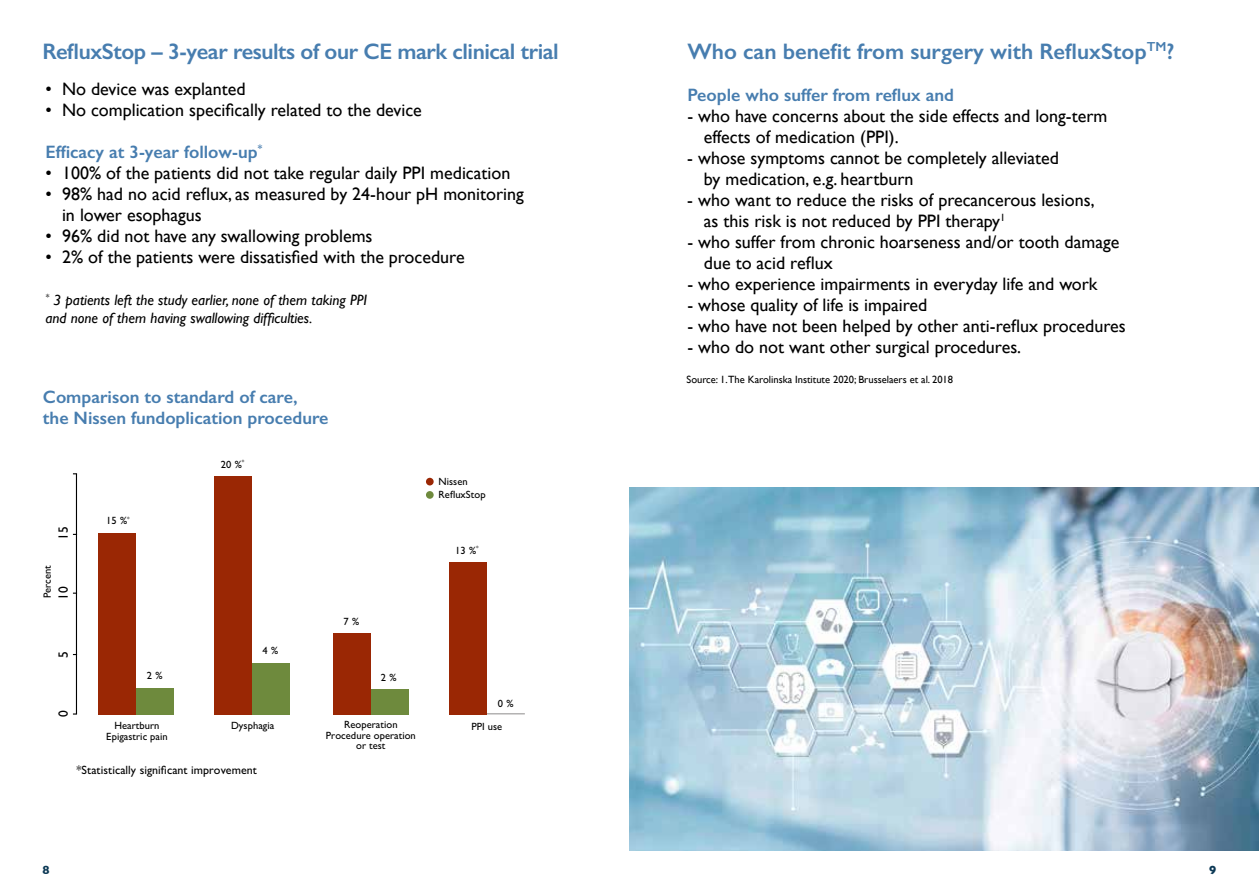
<style>
.page{position:relative;width:1259px;height:893px;background:#fff}
.page>*{position:absolute;margin:0;border:0;box-sizing:border-box;transform-origin:0 0}
.t1{font:600 22.5px "Gill Sans";letter-spacing:-.02em;color:#477daf}
.t2{font:600 22.5px "Gill Sans";color:#477daf}
.t3{font:18px/21px "Gill Sans";color:#000}
.t4{font:600 18px/21px "Gill Sans";color:#477daf}
.t5{font:italic 15px/18px "Gill Sans";color:#000}
.t6{font:500 13.5px "Gill Sans";color:#000}
.t7{font:500 12px "Gill Sans";letter-spacing:.005em;color:#000}
.t8{font:700 12px "Gill Sans";color:#0c3955}
.t9{font:500 10.5px/10.5px "Gill Sans";letter-spacing:.005em;color:#000;text-align:center}
.t10{font:10.5px "Gill Sans";color:#000}
</style>
<div class="page">
<img style="left:629px;top:488px;width:630px;height:362px">
<div style="left:98px;top:533px;width:38px;height:181px;background:#9a2704"></div>
<div style="left:333px;top:633px;width:38px;height:81px;background:#9a2704"></div>
<div style="left:136px;top:688px;width:38px;height:26px;background:#6e8a3d"></div>
<div style="left:252px;top:663px;width:37px;height:51px;background:#6e8a3d"></div>
<div style="left:371px;top:689px;width:38px;height:25px;background:#6e8a3d"></div>
<div style="left:449px;top:562px;width:38px;height:152px;background:#9a2704"></div>
<div style="left:214px;top:476px;width:38px;height:238px;background:#9a2704"></div>
<hr style="left:487px;top:713px;width:38px;height:1px;background:#b3b2b2">
<hr style="left:76px;top:474px;width:1px;height:240px;background:#000">
<div style="left:426px;top:478px;width:8px;height:7px;background:#9a2704;border-radius:50%"></div>
<div style="left:426px;top:491px;width:8px;height:8px;background:#6e8a3d;border-radius:50%"></div>
<p class="t1" style="left:43px;top:38px;width:518px">RefluxStop – 3-year results of our CE mark clinical trial</p>
<p class="t3" style="left:46px;top:79px;width:201px">• No device was explanted</p>
<p class="t3" style="left:46px;top:100px;width:378px">• No complication specifically related to the device</p>
<p class="t4" style="left:46px;top:142px;width:218px">Efficacy at 3-year follow-up<sup>*</sup></p>
<p class="t3" style="left:46px;top:163px;width:466px">• 100% of the patients did not take regular daily PPI medication</p>
<p class="t3" style="left:62px;top:184px;width:463px;text-indent:-17px">• 98% had no acid reflux, as measured by 24-hour pH monitoring in lower esophagus</p>
<p class="t3" style="left:46px;top:226px;width:328px">• 96% did not have any swallowing problems</p>
<p class="t3" style="left:46px;top:247px;width:420px">• 2% of the patients were dissatisfied with the procedure</p>
<p class="t5" style="left:46px;top:291px;width:323px"><sup>*</sup> 3 patients left the study earlier, none of them taking PPI and none of them having swallowing difficulties.</p>
<p class="t4" style="left:43px;top:386px;width:287px">Comparison to standard of care,<br>the Nissen fundoplication procedure</p>
<p class="t6" style="left:55px;top:540px;width:15px;rotate:-90deg">15</p>
<p class="t9" style="left:42px;top:598px;width:35px;rotate:-90deg">Percent</p>
<p class="t6" style="left:55px;top:600px;width:15px;rotate:-90deg">10</p>
<p class="t9" style="left:106px;top:515px;width:25px">15 %<sup>*</sup></p>
<p class="t9" style="left:221px;top:459px;width:25px">20 %<sup>*</sup></p>
<p class="t6" style="left:55px;top:658px;width:8px;rotate:-90deg">5</p>
<p class="t9" style="left:147px;top:670px;width:17px">2 %</p>
<p class="t9" style="left:263px;top:645px;width:17px">4 %</p>
<p class="t6" style="left:55px;top:717px;width:8px;rotate:-90deg">0</p>
<p class="t9" style="left:106px;top:720px;width:63px">Heartburn<br>Epigastric pain</p>
<p class="t9" style="left:231px;top:720px;width:45px">Dysphagia</p>
<p class="t7" style="left:77px;top:762px;width:182px">*Statistically significant improvement</p>
<p class="t9" style="left:438px;top:474px;width:49px;line-height:13.5px;text-align:left">Nissen<br>RefluxStop</p>
<p class="t9" style="left:343px;top:616px;width:17px">7 %</p>
<p class="t9" style="left:381px;top:672px;width:17px">2 %</p>
<p class="t9" style="left:455px;top:545px;width:25px">13 %<sup>*</sup></p>
<p class="t9" style="left:498px;top:698px;width:17px">0 %</p>
<p class="t9" style="left:344px;top:719px;width:55px">Reoperation</p>
<p class="t9" style="left:471px;top:721px;width:32px">PPI use</p>
<p class="t9" style="left:326px;top:730px;width:91px">Procedure operation or test</p>
<p class="t2" style="left:687px;top:38px;width:488px">Who can benefit from surgery with RefluxStop<sup>TM</sup>?</p>
<p class="t4" style="left:687px;top:84px;width:268px">People who suffer from reflux and</p>
<p class="t3" style="left:704px;top:105px;width:405px;text-indent:-16px">- who have concerns about the side effects and long-term effects of medication (PPI).</p>
<p class="t3" style="left:704px;top:147px;width:357px;text-indent:-17px">- whose symptoms cannot be completely alleviated by medication, e.g. heartburn</p>
<p class="t3" style="left:704px;top:189px;width:392px;text-indent:-17px">- who want to reduce the risks of precancerous lesions, as this risk is not reduced by PPI therapy<sup>1</sup></p>
<p class="t3" style="left:704px;top:231px;width:417px;text-indent:-17px">- who suffer from chronic hoarseness and/or tooth damage due to acid reflux</p>
<p class="t3" style="left:687px;top:273px;width:412px">- who experience impairments in everyday life and work</p>
<p class="t3" style="left:687px;top:294px;width:241px">- whose quality of life is impaired</p>
<p class="t3" style="left:687px;top:315px;width:440px">- who have not been helped by other anti-reflux procedures</p>
<p class="t3" style="left:687px;top:336px;width:335px">- who do not want other surgical procedures.</p>
<p class="t10" style="left:686px;top:373px;width:268px">Source: 1.The Karolinska Institute 2020; Brusselaers et al. 2018</p>
<p class="t8" style="left:43px;top:860px;width:9px">8</p>
<p class="t8" style="left:1209px;top:860px;width:9px">9</p>
</div>
